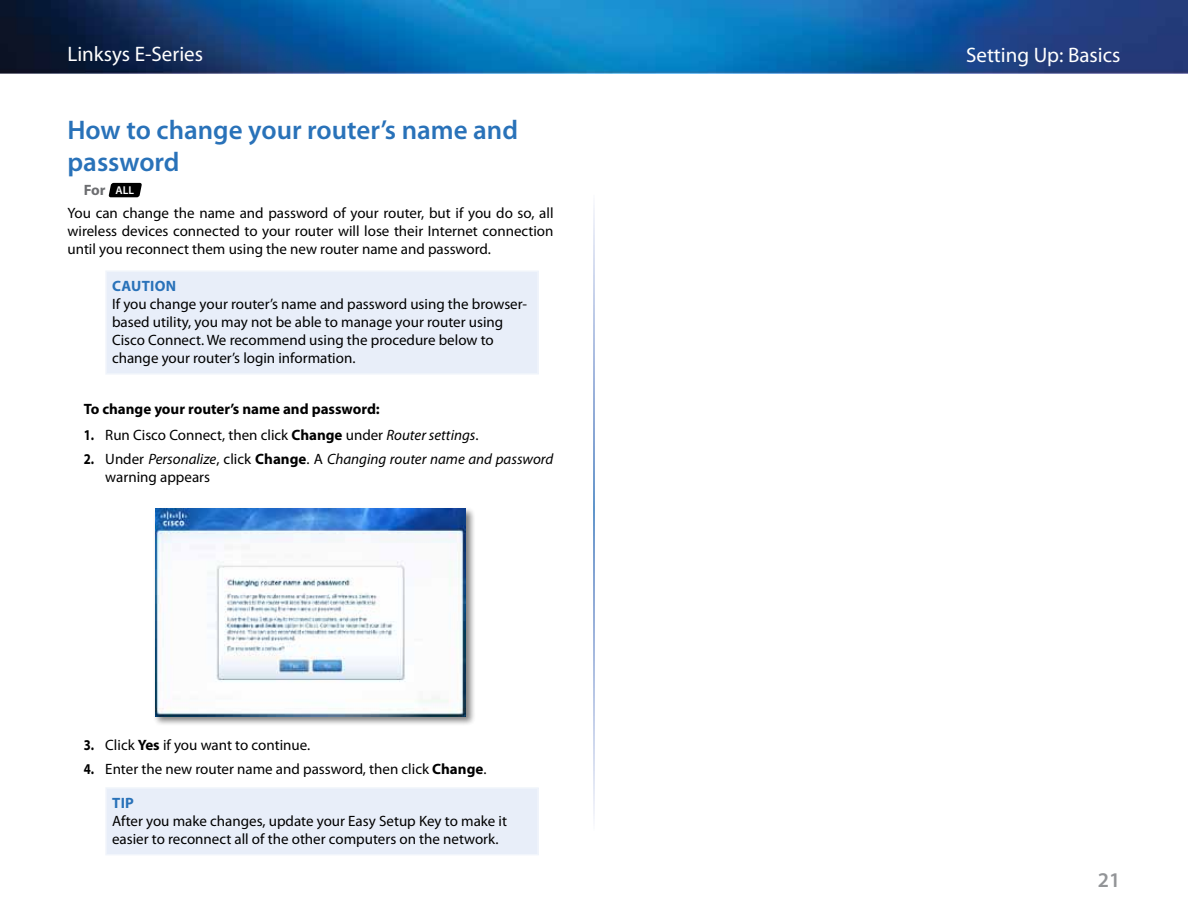
<style>
.page{position:relative;width:1188px;height:918px;background:#fff}
.page>*{position:absolute;margin:0;border:0;box-sizing:border-box;transform-origin:0 0}
.t1{font:600 27px/32.4px "Myriad Pro";color:#2972b9}
.t2{font:21px "Myriad Pro";color:#fff}
.t3{font:600 21px "Myriad Pro";color:#939598}
.t4{font:15px/18px "Myriad Pro";color:#000}
.t5{font:italic 15px/18px "Myriad Pro";color:#000}
.t6{font:700 15px "Myriad Pro";color:#000}
.t7{font:700 15px "Myriad Pro";color:#2972b9}
.s1{font-weight:700;color:#6d6e71}
.s2{font-weight:600;font-size:11.4px;color:#fff}
.s3{font-weight:700}
.s4{font-style:italic}
.s5{font-weight:700;font-style:normal}
.s6{font-style:normal}
</style>
<div class="page">
<img style="left:0;top:0;width:1188px;height:73px">
<svg style="left:109px;top:183px;width:33px;height:14px"></svg>
<div style="left:106px;top:271px;width:432px;height:103px;background:#e8eef9"></div>
<hr style="left:105px;top:270px;width:434px;height:2px;background:#f1f5fb">
<hr style="left:105px;top:272px;width:2px;height:101px;background:#f1f5fb">
<hr style="left:537px;top:272px;width:2px;height:101px;background:#f1f5fb">
<hr style="left:105px;top:373px;width:434px;height:2px;background:#f1f5fb">
<div style="left:153px;top:507px;width:323px;height:219px;background:#000;opacity:.5"></div>
<img style="left:155px;top:509px;width:311px;height:207px">
<div style="left:106px;top:788px;width:432px;height:67px;background:#e8eef9"></div>
<hr style="left:105px;top:787px;width:434px;height:2px;background:#f1f5fb">
<hr style="left:105px;top:789px;width:2px;height:65px;background:#f1f5fb">
<hr style="left:537px;top:789px;width:2px;height:65px;background:#f1f5fb">
<hr style="left:105px;top:854px;width:434px;height:1px;background:#f1f5fb">
<h2 class="t2" style="left:68px;top:43px;width:137px">Linksys E-Series</h2>
<h2 class="t2" style="left:966px;top:43px;width:156px">Setting Up: Basics</h2>
<h1 class="t1" style="left:68px;top:114px;width:452px">How to change your router’s name and password</h1>
<p class="t4" style="left:68px;top:178px;width:488px;line-height:23.4px;text-indent:16px"><span class="s1">For</span> <span class="s2">ALL<br></span>You can change the name and password of your router, but if you do so, all</p>
<p class="t4" style="left:68px;top:223px;width:487px">wireless devices connected to your router will lose their Internet connection until you reconnect them using the new router name and password.</p>
<p class="t7" style="left:112px;top:278px;width:19px">Cauti</p>
<p class="t7" style="left:155px;top:278px;width:23px">on</p>
<p class="t4" style="left:112px;top:295px;width:417px">If you change your router’s name and password using the browser&shy;based utility, you may not be able to manage your router using Cisco Connect. We recommend using the procedure below to change your router’s login information.</p>
<p class="t6" style="left:84px;top:401px;width:298px">To change your router’s name and password:</p>
<p class="t4" style="left:84px;top:427px;width:395px"><span class="s3">1.</span> Run Cisco Connect, then click <span class="s3">Change</span> under <span class="s4">Router settings</span>.</p>
<p class="t5" style="left:105px;top:450px;width:450px;text-indent:-22px"><span class="s5">2.</span> <span class="s6">Under</span> Personalize<span class="s6">, click</span> <span class="s5">Change</span><span class="s6">. A</span> Changing router name and password <span class="s6">warning appears</span></p>
<p class="t4" style="left:84px;top:737px;width:227px"><span class="s3">3.</span> Click <span class="s3">Yes</span> if you want to continue.</p>
<p class="t4" style="left:84px;top:760px;width:403px"><span class="s3">4.</span> Enter the new router name and password, then click <span class="s3">Change</span>.</p>
<p class="t7" style="left:112px;top:794px;width:16px">Tip</p>
<p class="t4" style="left:112px;top:812px;width:397px">After you make changes, update your Easy Setup Key to make it easier to reconnect all of the other computers on the network.</p>
<h2 class="t3" style="left:1098px;top:869px;width:24px">21</h2>
</div>
